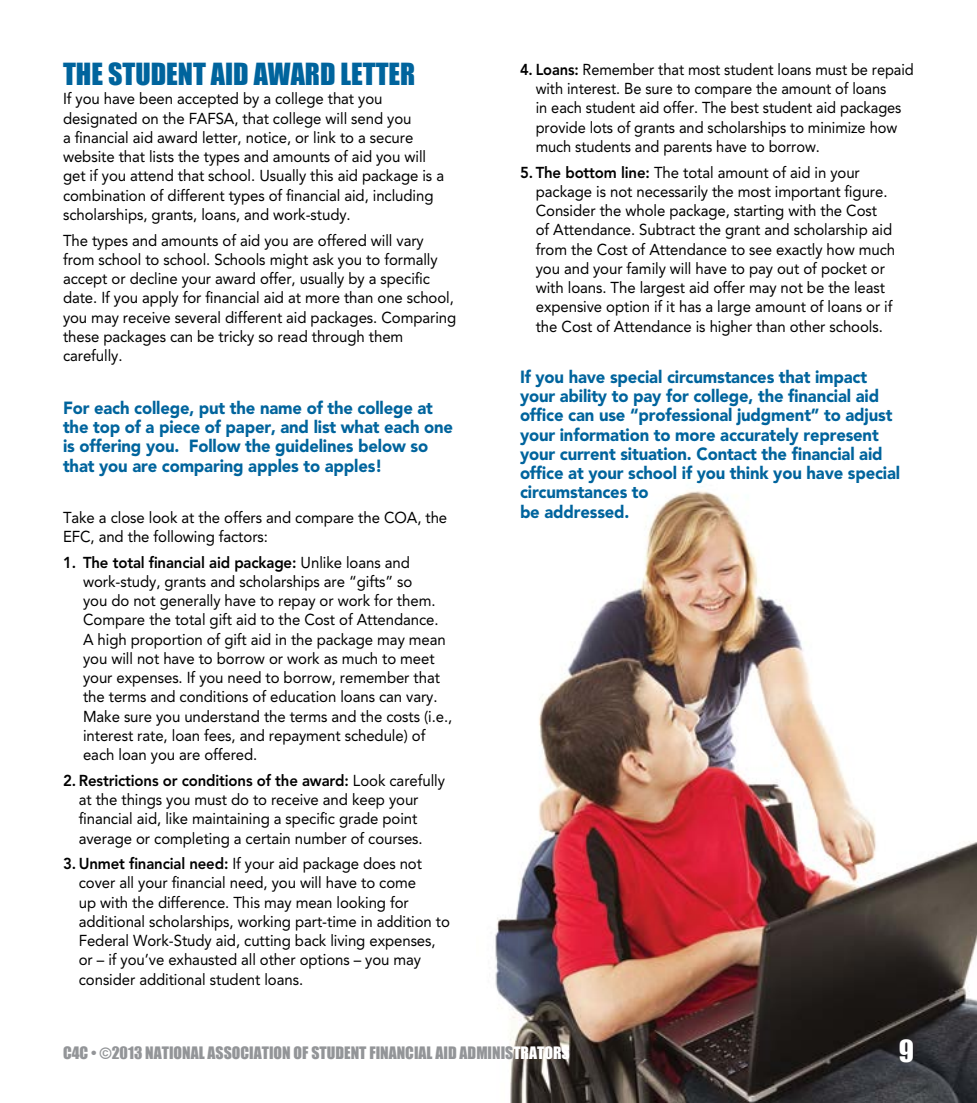
<style>
.page{position:relative;width:977px;height:1103px;background:#fff}
.page>*{position:absolute;margin:0;border:0;box-sizing:border-box;transform-origin:0 0}
.t1{font:28px "Impact";color:#00649d}
.t2{font:28px "Impact";color:#fff}
.t3{font:900 17.5px/19.2px "Avenir LT Std";letter-spacing:-.01em;color:#00649d;scale:.95 1}
.t4{font:15.75px/19.2px "Avenir LT Std";letter-spacing:-.005em;color:#000;scale:.95 1}
.t5{font:15.75px/19.2px "Avenir LT Std";letter-spacing:-.005em;color:#000;scale:.93 1}
.t6{font:15.75px "Impact";color:#939598}
.t7{font:15.75px "Impact";color:#fff}
.s1{font-weight:800}
</style>
<div class="page">
<img style="left:495px;top:491px;width:481px;height:611px">
<h1 class="t1" style="left:63px;top:52px;width:354px">THE STUDENT AID AWARD LETTER</h1>
<p class="t4" style="left:63px;top:89px;width:402px">If you have been accepted by a college that you designated on the FAFSA, that college will send you<br>a financial aid award letter, notice, or link to a secure website that lists the types and amounts of aid you will get if you attend that school. Usually this aid package is a combination of different types of financial aid, including scholarships, grants, loans, and work-study.</p>
<p class="t4" style="left:63px;top:230px;width:415px">The types and amounts of aid you are offered will vary from school to school. Schools might ask you to formally accept or decline your award offer, usually by a specific date. If you apply for financial aid at more than one school, you may receive several different aid packages. Comparing these packages can be tricky so read through them carefully.</p>
<p class="t3" style="left:63px;top:398px;width:412px">For each college, put the name of the college at the top of a piece of paper, and list what each one is offering you. Follow the guidelines below so that you are comparing apples to apples!</p>
<p class="t4" style="left:63px;top:508px;width:406px">Take a close look at the offers and compare the COA, the<br>EFC, and the following factors:</p>
<p class="t4" style="left:83px;top:552px;width:390px;text-indent:-20px"><span class="s1">1. The total financial aid package:</span> Unlike loans and work-study, grants and scholarships are “gifts” so<br>you do not generally have to repay or work for them.<br>Compare the total gift aid to the Cost of Attendance.<br>A high proportion of gift aid in the package may mean you will not have to borrow or work as much to meet your expenses. If you need to borrow, remember that the terms and conditions of education loans can vary.<br>Make sure you understand the terms and the costs (i.e., interest rate, loan fees, and repayment schedule) of each loan you are offered.</p>
<p class="t4" style="left:79px;top:770px;width:387px;text-indent:-16px"><span class="s1">2. Restrictions or conditions of the award:</span> Look carefully at the things you must do to receive and keep your financial aid, like maintaining a specific grade point average or completing a certain number of courses.</p>
<p class="t4" style="left:79px;top:854px;width:392px;text-indent:-16px"><span class="s1">3. Unmet financial need:</span> If your aid package does not cover all your financial need, you will have to come<br>up with the difference. This may mean looking for additional scholarships, working part-time in addition to Federal Work-Study aid, cutting back living expenses, or – if you’ve exhausted all other options – you may consider additional student loans.</p>
<p class="t5" style="left:535px;top:60px;width:408px;text-indent:-16px"><span class="s1">4. Loans:</span> Remember that most student loans must be repaid with interest. Be sure to compare the amount of loans<br>in each student aid offer. The best student aid packages provide lots of grants and scholarships to minimize how much students and parents have to borrow.</p>
<p class="t4" style="left:536px;top:162px;width:380px;text-indent:-16px"><span class="s1">5. The bottom line:</span> The total amount of aid in your package is not necessarily the most important figure.<br>Consider the whole package, starting with the Cost<br>of Attendance. Subtract the grant and scholarship aid from the Cost of Attendance to see exactly how much you and your family will have to pay out of pocket or with loans. The largest aid offer may not be the least expensive option if it has a large amount of loans or if the Cost of Attendance is higher than other schools.</p>
<p class="t3" style="left:520px;top:367px;width:402px">If you have special circumstances that impact your ability to pay for college, the financial aid office can use “professional judgment” to adjust your information to more accurately represent your current situation. Contact the financial aid office at your school if you think you have special circumstances to<br>be addressed.</p>
<p class="t6" style="left:63px;top:1041px;width:91px">C4C • ©2013 NATIONALASSO</p>
<p class="t6" style="left:240px;top:1041px;width:17px">CIATIONOFSTUDENTFINAN</p>
<p class="t6" style="left:405px;top:1041px;width:17px">CIALAIDADMINIS</p>
<p class="t7" style="left:513px;top:1041px;width:9px">TRATORS</p>
<h1 class="t2" style="left:898px;top:1029px;width:17px">9</h1>
</div>
